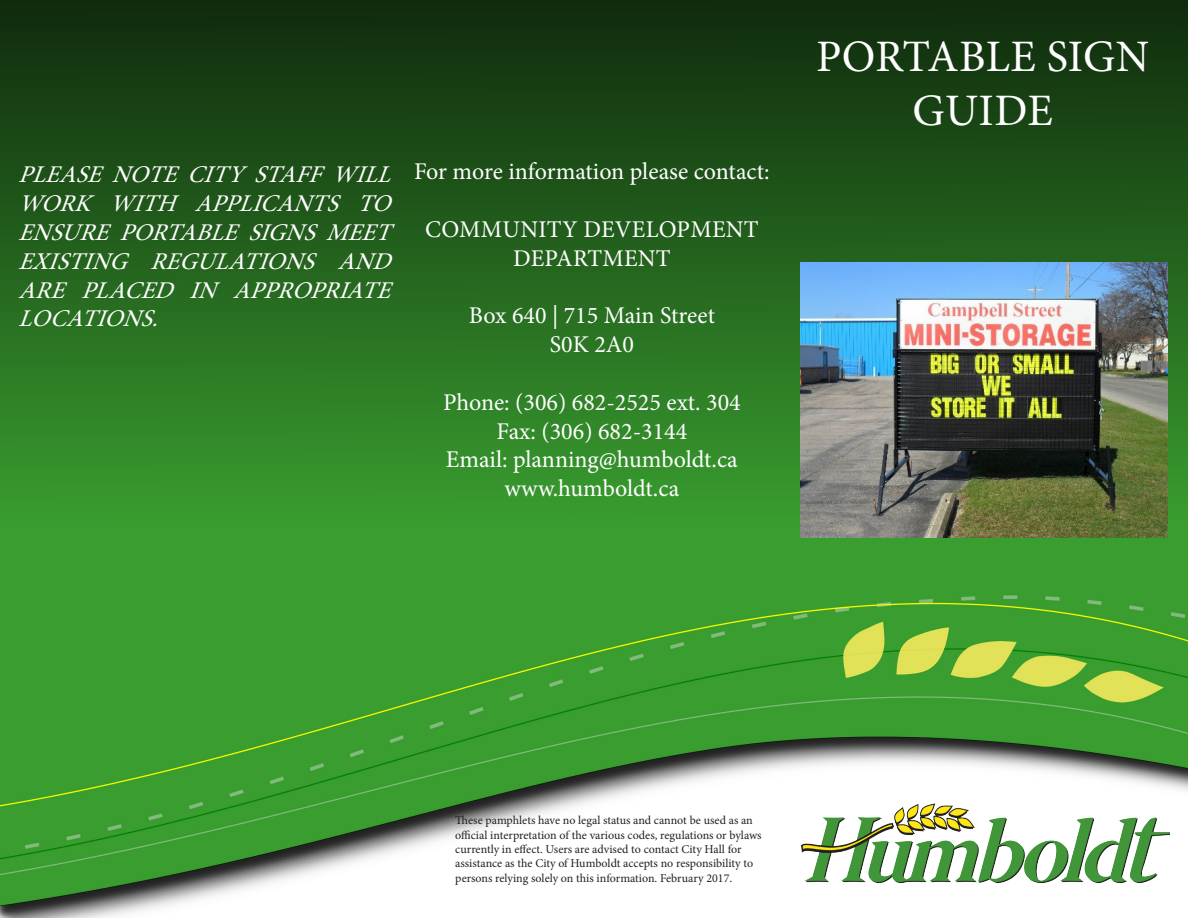
<style>
.page{position:relative;width:1188px;height:918px;background:#fff}
.page>*{position:absolute;margin:0;border:0;box-sizing:border-box;transform-origin:0 0}
.t1{font:45px/54px "Minion Pro";letter-spacing:.01em;color:#fff;text-align:center}
.t2{font:24px/28.8px "Minion Pro";color:#fff;text-align:center}
.t3{font:italic 24px/28.8px "Minion Pro";color:#fff;text-align:justify}
.t4{font:12px/14.4px "Minion Pro";color:#231f20}
</style>
<div class="page">
<img style="left:0;top:0;width:1188px;height:918px">
<img style="left:802px;top:804px;width:368px;height:78px">
<img style="left:801px;top:262px;width:366px;height:275px">
<p class="t3" style="left:18px;top:160px;width:385px">PLEASENOTECITYSTAFFWILL WORK WITH APPLICANTS TO ENSUREPORTABLESIGNSMEET EXISTING REGULATIONS AND ARE PLACED IN APPROPRIATE LOCATIONS.</p>
<p class="t2" style="left:414px;top:157px;width:357px">For more information please contact:</p>
<p class="t2" style="left:425px;top:215px;width:335px">COMMUNITY DEVELOPMENT<br>DEPARTMENT</p>
<p class="t2" style="left:469px;top:301px;width:248px">Box 640 | 715 Main Street</p>
<p class="t2" style="left:550px;top:330px;width:86px">S0K 2A0</p>
<p class="t2" style="left:443px;top:388px;width:299px">Phone: (306) 682-2525 ext. 304</p>
<p class="t2" style="left:497px;top:417px;width:192px">Fax: (306) 682-3144</p>
<p class="t2" style="left:446px;top:445px;width:293px">Email: planning@humboldt.ca</p>
<p class="t2" style="left:505px;top:474px;width:176px">www.humboldt.ca</p>
<p class="t1" style="left:816px;top:30px;width:335px">PORTABLE SIGN<br>GUIDE</p>
<p class="t4" style="left:455px;top:813px;width:308px">These pamphlets have no legal status and cannot be used as an official interpretation of the various codes, regulations or bylaws currently in effect. Users are advised to contact City Hall for assistance as the City of Humboldt accepts no responsibility to persons relying solely on this information. February 2017.</p>
</div>
